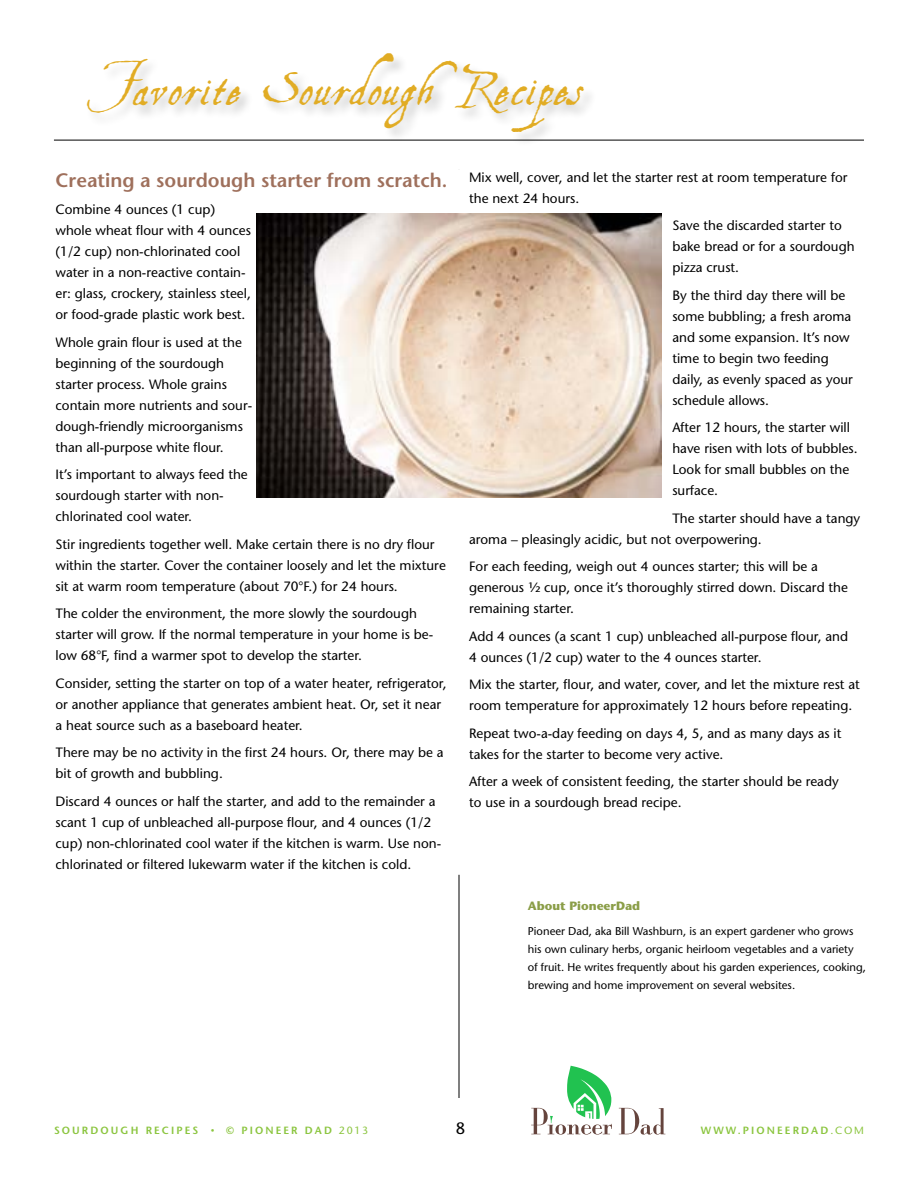
<style>
.page{position:relative;width:918px;height:1188px;background:#fff}
.page>*{position:absolute;margin:0;border:0;box-sizing:border-box;transform-origin:0 0}
.t1{font:48px "Aquiline Two";letter-spacing:.04em;color:#e1ac24}
.t2{font:600 19.5px "Stone Sans";color:#9f705c}
.t3{font:16.5px "Stone Sans";color:#000}
.t4{font:13.5px/21px "Stone Sans";color:#000}
.t5{font:700 12px "Stone Sans";color:#8b9e48}
.t6{font:11.25px/18px "Stone Sans";color:#000}
.t7{font:600 10.5px "Stone Sans";letter-spacing:.2em;color:#8bc53f}
.s1{font-size:7.5px}
.s2{font-weight:400}
</style>
<div class="page">
<hr style="left:459px;top:170px;width:1px;height:928px;background:#000">
<hr style="left:54px;top:140px;width:810px;height:1px;background:#000">
<div style="left:86px;top:54px;width:512px;height:93px;background:#000;opacity:.2"></div>
<div style="left:55px;top:170px;width:808px;height:704px;background:#fff"></div>
<img style="left:256px;top:214px;width:405px;height:283px">
<svg style="left:619px;top:1108px;width:46px;height:27px"></svg>
<svg style="left:531px;top:1066px;width:81px;height:69px"></svg>
<h1 class="t1" style="left:87px;top:61px;width:497px">Favorite Sourdough Recipes</h1>
<h2 class="t2" style="left:56px;top:168px;width:393px">Creating a sourdough starter from scratch.</h2>
<p class="t4" style="left:56px;top:199px;width:197px">Combine 4 ounces (1 cup) whole wheat flour with 4 ounces (1/2 cup) non-chlorinated cool water in a non-reactive contain&shy;er: glass, crockery, stainless steel, or food-grade plastic work best.</p>
<p class="t4" style="left:56px;top:331px;width:198px">Whole grain flour is used at the beginning of the sourdough starter process. Whole grains contain more nutrients and sour&shy;dough-friendly microorganisms than all-purpose white flour.</p>
<p class="t4" style="left:56px;top:464px;width:194px">It’s important to always feed the sourdough starter with non&shy;chlorinated cool water.</p>
<p class="t4" style="left:56px;top:533px;width:392px">Stir ingredients together well. Make certain there is no dry flour within the starter. Cover the container loosely and let the mixture sit at warm room temperature (about 70°F.) for 24 hours.</p>
<p class="t4" style="left:56px;top:603px;width:379px">The colder the environment, the more slowly the sourdough starter will grow. If the normal temperature in your home is be&shy;low 68°F, find a warmer spot to develop the starter.</p>
<p class="t4" style="left:56px;top:672px;width:393px">Consider, setting the starter on top of a water heater, refrigerator, or another appliance that generates ambient heat. Or, set it near a heat source such as a baseboard heater.</p>
<p class="t4" style="left:56px;top:742px;width:390px">There may be no activity in the first 24 hours. Or, there may be a bit of growth and bubbling.</p>
<p class="t4" style="left:56px;top:790px;width:387px">Discard 4 ounces or half the starter, and add to the remainder a scant 1 cup of unbleached all-purpose flour, and 4 ounces (1/2 cup) non-chlorinated cool water if the kitchen is warm. Use non&shy;chlorinated or filtered lukewarm water if the kitchen is cold.</p>
<p class="t4" style="left:469px;top:167px;width:380px">Mix well, cover, and let the starter rest at room temperature for the next 24 hours.</p>
<p class="t4" style="left:672px;top:215px;width:184px">Save the discarded starter to bake bread or for a sourdough pizza crust.</p>
<p class="t4" style="left:672px;top:285px;width:182px">By the third day there will be some bubbling; a fresh aroma and some expansion. It’s now time to begin two feeding daily, as evenly spaced as your schedule allows.</p>
<p class="t4" style="left:672px;top:417px;width:187px">After 12 hours, the starter will have risen with lots of bubbles.<br>Look for small bubbles on the surface.</p>
<p class="t4" style="left:469px;top:508px;width:393px;text-indent:203px">The starter should have a tangy aroma – pleasingly acidic, but not overpowering.</p>
<p class="t4" style="left:469px;top:556px;width:380px">For each feeding, weigh out 4 ounces starter; this will be a generous ½ cup, once it’s thoroughly stirred down. Discard the remaining starter.</p>
<p class="t4" style="left:469px;top:626px;width:381px">Add 4 ounces (a scant 1 cup) unbleached all-purpose flour, and<br>4 ounces (1/2 cup) water to the 4 ounces starter.</p>
<p class="t4" style="left:469px;top:674px;width:392px">Mix the starter, flour, and water, cover, and let the mixture rest at room temperature for approximately 12 hours before repeating.</p>
<p class="t4" style="left:469px;top:723px;width:374px">Repeat two-a-day feeding on days 4, 5, and as many days as it takes for the starter to become very active.</p>
<p class="t4" style="left:469px;top:771px;width:371px">After a week of consistent feeding, the starter should be ready to use in a sourdough bread recipe.</p>
<p class="t5" style="left:528px;top:899px;width:114px">About PioneerDad</p>
<p class="t6" style="left:528px;top:922px;width:340px">Pioneer Dad, aka Bill Washburn, is an expert gardener who grows his own culinary herbs, organic heirloom vegetables and a variety of fruit. He writes frequently about his garden experiences, cooking, brewing and home improvement on several websites.</p>
<p class="t7" style="left:54px;top:1124px;width:316px">SOURDOUGH RECIPES <span class="s1">•</span> © PIONEER DAD <span class="s2">2013</span></p>
<p class="t3" style="left:456px;top:1118px;width:11px">8</p>
<p class="t7" style="left:701px;top:1124px;width:165px">WWW.PIONEERDAD<span class="s2">.COM</span></p>
</div>
